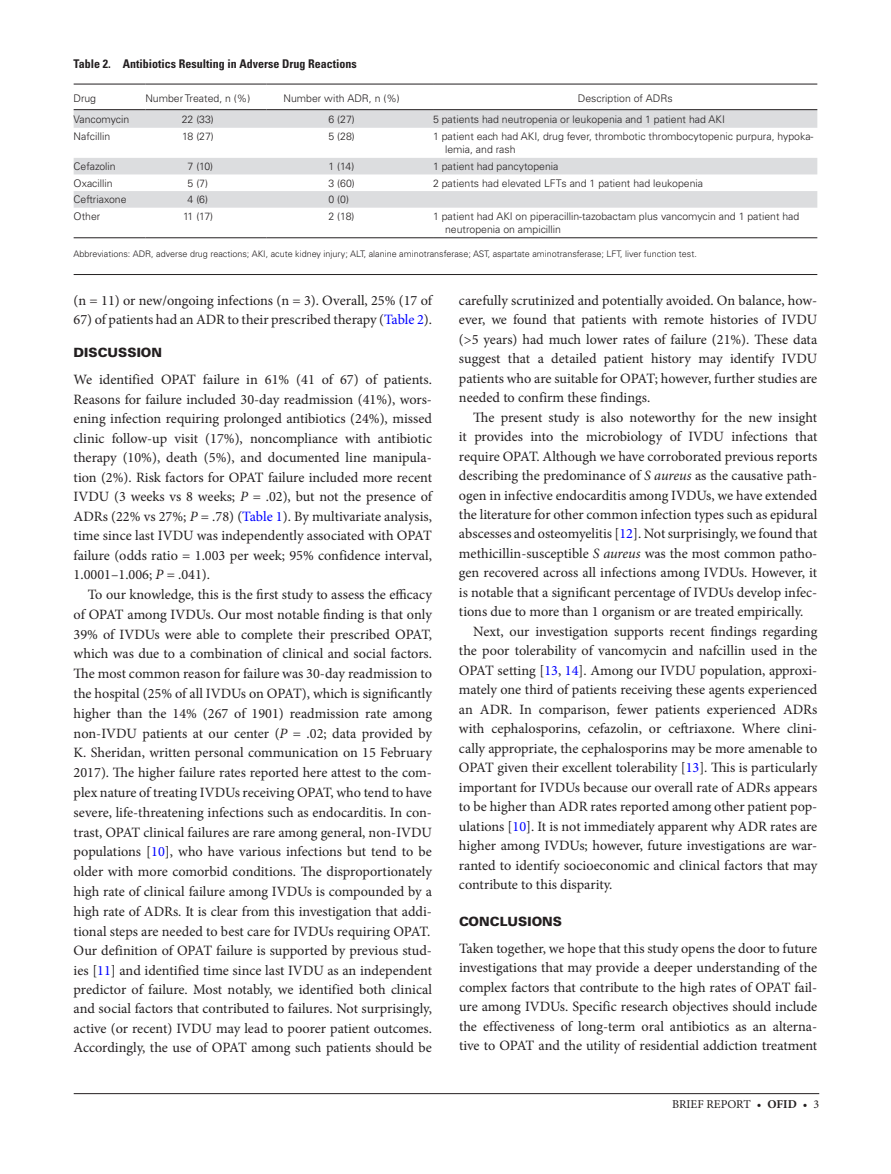
<style>
.page{position:relative;width:891px;height:1174px;background:#fff}
.page>*{position:absolute;margin:0;border:0;box-sizing:border-box;transform-origin:0 0}
.t1{font:14.25px/19.6px "Minion Pro";color:#231f20;text-align:justify}
.t2{font:900 12.75px "Univers LT Std";color:#231f20}
.t3{font:700 condensed 12px "Univers LT Std";color:#231f20}
.t4{font:12px "Minion Pro";color:#231f20}
.t5{font:300 10.5px/13.5px "Univers LT Std";color:#231f20}
.t6{font:300 9px "Univers LT Std";color:#231f20}
.s1{color:#00f}
.s2{font-style:italic}
.s3{font-weight:700}
</style>
<div class="page">
<hr style="left:74px;top:1093px;width:745px;height:1px;background:#231f20">
<hr style="left:74px;top:274px;width:743px;height:1px;background:#231f20">
<div style="left:74px;top:110px;width:743px;height:18px;background:#dcdddf"></div>
<svg style="left:74px;top:158px;width:743px;height:50px"></svg>
<hr style="left:74px;top:84px;width:71px;height:1px;background:#231f20">
<hr style="left:145px;top:84px;width:121px;height:1px;background:#231f20">
<hr style="left:266px;top:84px;width:167px;height:1px;background:#231f20">
<hr style="left:433px;top:84px;width:384px;height:1px;background:#231f20">
<hr style="left:74px;top:237px;width:71px;height:1px;background:#231f20">
<hr style="left:145px;top:237px;width:121px;height:1px;background:#231f20">
<hr style="left:266px;top:237px;width:167px;height:1px;background:#231f20">
<hr style="left:433px;top:237px;width:384px;height:1px;background:#231f20">
<hr style="left:74px;top:109px;width:71px;height:1px;background:#231f20">
<hr style="left:145px;top:109px;width:121px;height:1px;background:#231f20">
<hr style="left:266px;top:109px;width:167px;height:1px;background:#231f20">
<hr style="left:433px;top:109px;width:384px;height:1px;background:#231f20">
<p class="t3" style="left:74px;top:56px;width:285px">Table 2. Antibiotics Resulting in Adverse Drug Reactions</p>
<p class="t5" style="left:74px;top:92px;width:24px">Drug</p>
<p class="t5" style="left:145px;top:92px;width:106px">Number Treated, n (%)</p>
<p class="t5" style="left:283px;top:92px;width:118px">Number with ADR, n (%)</p>
<p class="t5" style="left:578px;top:92px;width:96px">Description of ADRs</p>
<p class="t5" style="left:74px;top:113px;width:57px">Vancomycin</p>
<p class="t5" style="left:182px;top:113px;width:34px">22 (33)</p>
<p class="t5" style="left:329px;top:113px;width:28px">6 (27)</p>
<p class="t5" style="left:433px;top:113px;width:293px">5 patients had neutropenia or leukopenia and 1 patient had AKI</p>
<p class="t5" style="left:74px;top:129px;width:38px">Nafcillin</p>
<p class="t5" style="left:182px;top:129px;width:33px">18 (27)</p>
<p class="t5" style="left:329px;top:129px;width:28px">5 (28)</p>
<p class="t5" style="left:445px;top:129px;width:370px;text-indent:-12px">1 patient each had AKI, drug fever, thrombotic thrombocytopenic purpura, hypoka&shy;lemia, and rash</p>
<p class="t5" style="left:74px;top:160px;width:44px">Cefazolin</p>
<p class="t5" style="left:188px;top:160px;width:27px">7 (10)</p>
<p class="t5" style="left:329px;top:160px;width:27px">1 (14)</p>
<p class="t5" style="left:433px;top:160px;width:127px">1 patient had pancytopenia</p>
<p class="t5" style="left:74px;top:176px;width:41px">Oxacillin</p>
<p class="t5" style="left:188px;top:176px;width:22px">5 (7)</p>
<p class="t5" style="left:329px;top:176px;width:28px">3 (60)</p>
<p class="t5" style="left:433px;top:176px;width:272px">2 patients had elevated LFTs and 1 patient had leukopenia</p>
<p class="t5" style="left:74px;top:193px;width:54px">Ceftriaxone</p>
<p class="t5" style="left:188px;top:193px;width:22px">4 (6)</p>
<p class="t5" style="left:329px;top:193px;width:22px">0 (0)</p>
<p class="t5" style="left:74px;top:209px;width:28px">Other</p>
<p class="t5" style="left:183px;top:209px;width:32px">11 (17)</p>
<p class="t5" style="left:329px;top:209px;width:27px">2 (18)</p>
<p class="t5" style="left:445px;top:209px;width:356px;text-indent:-12px">1 patient had AKI on piperacillin-tazobactam plus vancomycin and 1 patient had neutropenia on ampicillin</p>
<p class="t6" style="left:74px;top:248px;width:625px">Abbreviations: ADR, adverse drug reactions; AKI, acute kidney injury; ALT, alanine aminotransferase; AST, aspartate aminotransferase; LFT, liver function test.</p>
<p class="t1" style="left:74px;top:290px;width:360px">(n = 11) or new/ongoing infections (n = 3). Overall, 25% (17 of</p>
<p class="t1" style="left:74px;top:310px;width:360px">67) of patients had an ADR to their prescribed therapy (<span class="s1">Table 2</span>).</p>
<p class="t2" style="left:74px;top:345px;width:90px">DISCUSSION</p>
<p class="t1" style="left:74px;top:370px;width:360px">We identified OPAT failure in 61% (41 of 67) of patients.<br>Reasons for failure included 30-day readmission (41%), wors&shy;ening infection requiring prolonged antibiotics (24%), missed clinic follow-up visit (17%), noncompliance with antibiotic therapy (10%), death (5%), and documented line manipula&shy;tion (2%). Risk factors for OPAT failure included more recent IVDU (3 weeks vs 8 weeks; <span class="s2">P</span> = .02), but not the presence of ADRs (22% vs 27%; <span class="s2">P</span> = .78) (<span class="s1">Table 1</span>). By multivariate analysis, time since last IVDU was independently associated with OPAT failure (odds ratio = 1.003 per week; 95% confidence interval, 1.0001–1.006; <span class="s2">P</span> = .041).</p>
<p class="t1" style="left:74px;top:585px;width:360px;text-align:left;text-indent:14px">To our knowledge, this is the first study to assess the efficacy of OPAT among IVDUs. Our most notable finding is that only 39% of IVDUs were able to complete their prescribed OPAT, which was due to a combination of clinical and social factors.<br>The most common reason for failure was 30-day readmission to the hospital (25% of all IVDUs on OPAT), which is significantly higher than the 14% (267 of 1901) readmission rate among non-IVDU patients at our center (<span class="s2">P</span> = .02; data provided by K. Sheridan, written personal communication on 15 February 2017). The higher failure rates reported here attest to the com&shy;plex nature of treating IVDUs receiving OPAT, who tend to have severe, life-threatening infections such as endocarditis. In con&shy;trast, OPAT clinical failures are rare among general, non-IVDU populations [<span class="s1">10</span>], who have various infections but tend to be older with more comorbid conditions. The disproportionately high rate of clinical failure among IVDUs is compounded by a high rate of ADRs. It is clear from this investigation that addi&shy;tional steps are needed to best care for IVDUs requiring OPAT.<br>Our definition of OPAT failure is supported by previous stud&shy;ies [<span class="s1">11</span>] and identified time since last IVDU as an independent predictor of failure. Most notably, we identified both clinical and social factors that contributed to failures. Not surprisingly, active (or recent) IVDU may lead to poorer patient outcomes.<br>Accordingly, the use of OPAT among such patients should be</p>
<p class="t1" style="left:459px;top:290px;width:360px">carefully scrutinized and potentially avoided. On balance, how&shy;ever, we found that patients with remote histories of IVDU (&gt;5 years) had much lower rates of failure (21%). These data suggest that a detailed patient history may identify IVDU patients who are suitable for OPAT; however, further studies are needed to confirm these findings.</p>
<p class="t1" style="left:473px;top:407px;width:346px">The present study is also noteworthy for the new insight</p>
<p class="t1" style="left:459px;top:427px;width:360px">it provides into the microbiology of IVDU infections that</p>
<p class="t1" style="left:459px;top:446px;width:360px">require OPAT. Although we have corroborated previous reports</p>
<p class="t1" style="left:459px;top:466px;width:360px">describing the predominance of <span class="s2">S aureus</span> as the causative path-</p>
<p class="t1" style="left:459px;top:485px;width:360px">ogen in infective endocarditis among IVDUs, we have extended</p>
<p class="t1" style="left:459px;top:505px;width:360px">the literature for other common infection types such as epidural</p>
<p class="t1" style="left:459px;top:524px;width:360px">abscesses and osteomyelitis [<span class="s1">12</span>]. Not surprisingly, we found that</p>
<p class="t1" style="left:459px;top:544px;width:360px">methicillin-susceptible <span class="s2">S aureus</span> was the most common patho-</p>
<p class="t1" style="left:459px;top:563px;width:360px">gen recovered across all infections among IVDUs. However, it</p>
<p class="t1" style="left:459px;top:583px;width:360px">is notable that a significant percentage of IVDUs develop infec-</p>
<p class="t1" style="left:459px;top:602px;width:346px">tions due to more than 1 organism or are treated empirically.</p>
<p class="t1" style="left:473px;top:622px;width:346px">Next, our investigation supports recent findings regarding</p>
<p class="t1" style="left:459px;top:641px;width:360px">the poor tolerability of vancomycin and nafcillin used in the</p>
<p class="t1" style="left:459px;top:661px;width:360px">OPAT setting [<span class="s1">13</span>, <span class="s1">14</span>]. Among our IVDU population, approxi-</p>
<p class="t1" style="left:459px;top:680px;width:360px">mately one third of patients receiving these agents experienced</p>
<p class="t1" style="left:459px;top:700px;width:360px">an ADR. In comparison, fewer patients experienced ADRs</p>
<p class="t1" style="left:459px;top:719px;width:360px">with cephalosporins, cefazolin, or ceftriaxone. Where clini-</p>
<p class="t1" style="left:459px;top:739px;width:360px">cally appropriate, the cephalosporins may be more amenable to</p>
<p class="t1" style="left:459px;top:758px;width:360px">OPAT given their excellent tolerability [<span class="s1">13</span>]. This is particularly</p>
<p class="t1" style="left:459px;top:778px;width:360px">important for IVDUs because our overall rate of ADRs appears</p>
<p class="t1" style="left:459px;top:797px;width:360px">to be higher than ADR rates reported among other patient pop-</p>
<p class="t1" style="left:459px;top:817px;width:360px">ulations [<span class="s1">10</span>]. It is not immediately apparent why ADR rates are</p>
<p class="t1" style="left:459px;top:836px;width:360px">higher among IVDUs; however, future investigations are war-</p>
<p class="t1" style="left:459px;top:856px;width:360px">ranted to identify socioeconomic and clinical factors that may</p>
<p class="t1" style="left:459px;top:875px;width:155px">contribute to this disparity.</p>
<p class="t2" style="left:459px;top:913px;width:105px">CONCLUSIONS</p>
<p class="t1" style="left:459px;top:939px;width:360px">Taken together, we hope that this study opens the door to future investigations that may provide a deeper understanding of the complex factors that contribute to the high rates of OPAT fail&shy;ure among IVDUs. Specific research objectives should include the effectiveness of long-term oral antibiotics as an alterna&shy;tive to OPAT and the utility of residential addiction treatment</p>
<p class="t4" style="left:672px;top:1096px;width:149px">BRIEF REPORT • <span class="s3">OFID</span> • 3</p>
</div>
